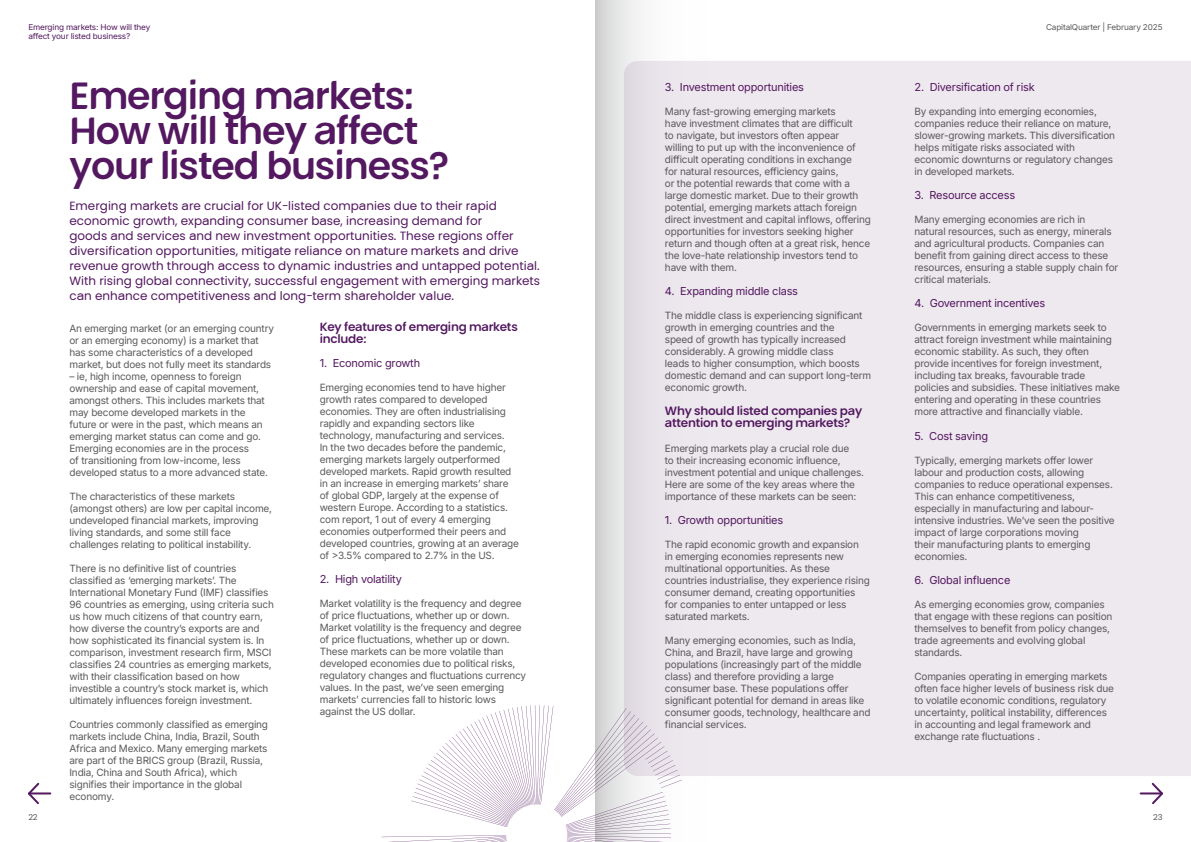
<style>
.page{position:relative;width:1191px;height:842px;background:#fff}
.page>*{position:absolute;margin:0;border:0;box-sizing:border-box;transform-origin:0 0}
.t1{font:700 38px/35.2px "PKF Global Sans";letter-spacing:-.03em;color:#53185f}
.t2{font:12px/15px "PKF Global Sans";color:#53185f}
.t3{font:700 12px/12px "PKF Global Sans";letter-spacing:-.02em;color:#53185f}
.t4{font:11px "Inter";letter-spacing:-.02em;color:#53185f}
.t5{font:10px/12px "Inter";letter-spacing:-.02em;color:#5a5a5a}
.t6{font:8px/9px "Inter";letter-spacing:-.02em;color:#53185f}
.t7{font:8px "Inter";letter-spacing:-.02em;color:#5a5a5a}
.t8{font:8px "PKF Global Sans";color:#5a5a5a}
</style>
<div class="page">
<div style="left:753px;top:61px;width:438px;height:715px;background:#eee8ef"></div>
<svg style="left:381px;top:705px;width:214px;height:137px"></svg>
<svg style="left:28px;top:782px;width:13px;height:22px"></svg>
<hr style="left:29px;top:792px;width:21px;height:2px;background:#53185f">
<svg style="left:1149px;top:782px;width:14px;height:22px"></svg>
<hr style="left:1140px;top:792px;width:22px;height:2px;background:#53185f">
<svg style="left:595px;top:0;width:158px;height:842px;background:#e9e5ea"></svg>
<p class="t6" style="left:28px;top:23px;width:123px">Emerging markets: How will they affect your listed business?</p>
<p class="t1" style="left:69px;top:78px;width:381px">Emerging markets:<br>How will they affect your listed business?</p>
<p class="t2" style="left:69px;top:198px;width:472px">Emerging markets are crucial for UK-listed companies due to their rapid economic growth, expanding consumer base, increasing demand for<br>goods and services and new investment opportunities. These regions offer diversification opportunities, mitigate reliance on mature markets and drive revenue growth through access to dynamic industries and untapped potential.<br>With rising global connectivity, successful engagement with emerging markets can enhance competitiveness and long-term shareholder value.</p>
<p class="t5" style="left:69px;top:322px;width:206px">An emerging market (or an emerging country or an emerging economy) is a market that has some characteristics of a developed market, but does not fully meet its standards</p>
<p class="t5" style="left:69px;top:370px;width:200px">– ie, high income, openness to foreign ownership and ease of capital movement, amongst others. This includes markets that may become developed markets in the future or were in the past, which means an emerging market status can come and go.<br>Emerging economies are in the process<br>of transitioning from low-income, less developed status to a more advanced state.</p>
<p class="t5" style="left:69px;top:490px;width:204px">The characteristics of these markets (amongst others) are low per capital income, undeveloped financial markets, improving living standards, and some still face challenges relating to political instability.</p>
<p class="t5" style="left:69px;top:562px;width:206px">There is no definitive list of countries classified as ‘emerging markets’. The International Monetary Fund (IMF) classifies 96 countries as emerging, using criteria such us how much citizens of that country earn, how diverse the country’s exports are and how sophisticated its financial system is. In comparison, investment research firm, MSCI classifies 24 countries as emerging markets, with their classification based on how investible a country’s stock market is, which ultimately influences foreign investment.</p>
<p class="t5" style="left:69px;top:718px;width:200px">Countries commonly classified as emerging markets include China, India, Brazil, South Africa and Mexico. Many emerging markets are part of the BRICS group (Brazil, Russia, India, China and South Africa), which signifies their importance in the global economy.</p>
<p class="t3" style="left:320px;top:321px;width:199px">Key features of emerging markets include:</p>
<p class="t4" style="left:320px;top:355px;width:102px">1. Economic growth</p>
<p class="t5" style="left:320px;top:381px;width:201px">Emerging economies tend to have higher growth rates compared to developed economies. They are often industrialising rapidly and expanding sectors like technology, manufacturing and services.<br>In the two decades before the pandemic, emerging markets largely outperformed developed markets. Rapid growth resulted in an increase in emerging markets’ share of global GDP, largely at the expense of western Europe. According to a statistics. com report, 1 out of every 4 emerging economies outperformed their peers and developed countries, growing at an average of &gt;3.5% compared to 2.7% in the US.</p>
<p class="t4" style="left:320px;top:571px;width:84px">2. High volatility</p>
<p class="t5" style="left:320px;top:597px;width:208px">Market volatility is the frequency and degree of price fluctuations, whether up or down.<br>Market volatility is the frequency and degree of price fluctuations, whether up or down.<br>These markets can be more volatile than developed economies due to political risks, regulatory changes and fluctuations currency values. In the past, we’ve seen emerging markets’ currencies fall to historic lows against the US dollar.</p>
<p class="t4" style="left:665px;top:79px;width:140px">3. Investment opportunities</p>
<p class="t5" style="left:665px;top:106px;width:208px">Many fast-growing emerging markets<br>have investment climates that are difficult<br>to navigate, but investors often appear<br>willing to put up with the inconvenience of difficult operating conditions in exchange<br>for natural resources, efficiency gains,<br>or the potential rewards that come with a large domestic market. Due to their growth potential, emerging markets attach foreign direct investment and capital inflows, offering opportunities for investors seeking higher return and though often at a great risk, hence the love-hate relationship investors tend to have with them.</p>
<p class="t4" style="left:665px;top:283px;width:135px">4. Expanding middle class</p>
<p class="t5" style="left:665px;top:310px;width:208px">The middle class is experiencing significant growth in emerging countries and the<br>speed of growth has typically increased considerably. A growing middle class<br>leads to higher consumption, which boosts domestic demand and can support long-term economic growth.</p>
<p class="t3" style="left:665px;top:405px;width:199px">Why should listed companies pay attention to emerging markets?</p>
<p class="t5" style="left:665px;top:442px;width:201px">Emerging markets play a crucial role due<br>to their increasing economic influence, investment potential and unique challenges.<br>Here are some of the key areas where the importance of these markets can be seen:</p>
<p class="t4" style="left:665px;top:511px;width:120px">1. Growth opportunities</p>
<p class="t5" style="left:665px;top:538px;width:206px">The rapid economic growth and expansion<br>in emerging economies represents new multinational opportunities. As these countries industrialise, they experience rising consumer demand, creating opportunities for companies to enter untapped or less saturated markets.</p>
<p class="t5" style="left:665px;top:634px;width:207px">Many emerging economies, such as India, China, and Brazil, have large and growing populations (increasingly part of the middle class) and therefore providing a large consumer base. These populations offer significant potential for demand in areas like consumer goods, technology, healthcare and financial services.</p>
<p class="t7" style="left:1046px;top:21px;width:118px">CapitalQuarter | February 2025</p>
<p class="t4" style="left:914px;top:79px;width:122px">2. Diversification of risk</p>
<p class="t5" style="left:914px;top:106px;width:202px">By expanding into emerging economies, companies reduce their reliance on mature, slower-growing markets. This diversification helps mitigate risks associated with economic downturns or regulatory changes in developed markets.</p>
<p class="t4" style="left:914px;top:187px;width:102px">3. Resource access</p>
<p class="t5" style="left:914px;top:214px;width:205px">Many emerging economies are rich in natural resources, such as energy, minerals and agricultural products. Companies can benefit from gaining direct access to these resources, ensuring a stable supply chain for critical materials.</p>
<p class="t4" style="left:914px;top:295px;width:132px">4. Government incentives</p>
<p class="t5" style="left:914px;top:322px;width:207px">Governments in emerging markets seek to attract foreign investment while maintaining economic stability. As such, they often provide incentives for foreign investment, including tax breaks, favourable trade policies and subsidies. These initiatives make entering and operating in these countries more attractive and financially viable.</p>
<p class="t4" style="left:914px;top:427px;width:75px">5. Cost saving</p>
<p class="t5" style="left:914px;top:454px;width:202px">Typically, emerging markets offer lower labour and production costs, allowing companies to reduce operational expenses.<br>This can enhance competitiveness, especially in manufacturing and labour&shy;intensive industries. We’ve seen the positive impact of large corporations moving<br>their manufacturing plants to emerging economies.</p>
<p class="t4" style="left:914px;top:571px;width:97px">6. Global influence</p>
<p class="t5" style="left:914px;top:598px;width:199px">As emerging economies grow, companies that engage with these regions can position themselves to benefit from policy changes, trade agreements and evolving global standards.</p>
<p class="t5" style="left:914px;top:670px;width:201px">Companies operating in emerging markets often face higher levels of business risk due to volatile economic conditions, regulatory uncertainty, political instability, differences in accounting and legal framework and exchange rate fluctuations .</p>
<p class="t8" style="left:28px;top:812px;width:11px">22</p>
<p class="t8" style="left:1153px;top:812px;width:11px">23</p>
</div>
